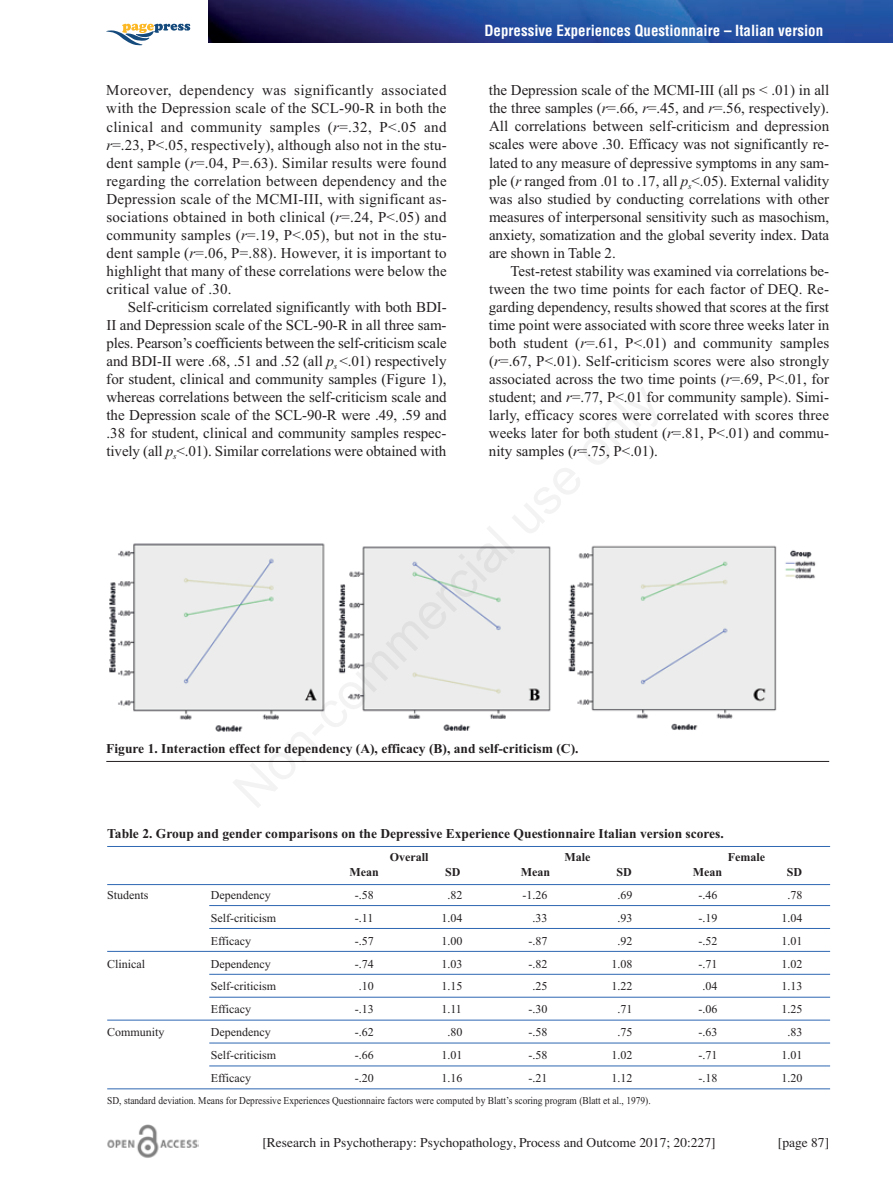
<style>
.page{position:relative;width:893px;height:1191px;background:#fff}
.page>*{position:absolute;margin:0;border:0;box-sizing:border-box;transform-origin:0 0}
.t1{font:15px/18px "Times New Roman";color:#231f20;text-align:justify}
.t2{font:700 condensed 15px "Helvetica";color:#fff}
.t3{font:700 13.5px "Times New Roman";color:#231f20}
.t4{font:13.5px "Times";color:#231f20}
.t5{font:12px "Times New Roman";color:#231f20}
.t6{font:700 12px "Times New Roman";color:#231f20}
.t7{font:10.5px "Times New Roman";color:#231f20;scale:.9 1}
.s1{font-style:italic}
</style>
<div class="page">
<img style="left:107px;top:1124px;width:91px;height:34px">
<img style="left:209px;top:0;width:684px;height:42px">
<svg style="left:106px;top:23px;width:84px;height:22px"></svg>
<hr style="left:107px;top:846px;width:723px;height:1px;background:#2e67b2">
<hr style="left:107px;top:884px;width:723px;height:1px;background:#2e67b2">
<hr style="left:209px;top:905px;width:621px;height:1px;background:#2e67b2">
<hr style="left:209px;top:928px;width:621px;height:1px;background:#2e67b2">
<hr style="left:107px;top:951px;width:723px;height:1px;background:#2e67b2">
<hr style="left:209px;top:974px;width:621px;height:1px;background:#2e67b2">
<hr style="left:209px;top:996px;width:621px;height:1px;background:#2e67b2">
<hr style="left:107px;top:1019px;width:723px;height:1px;background:#2e67b2">
<hr style="left:209px;top:1042px;width:621px;height:1px;background:#2e67b2">
<hr style="left:209px;top:1065px;width:621px;height:1px;background:#2e67b2">
<hr style="left:107px;top:1088px;width:723px;height:1px;background:#2e67b2">
<img style="left:109px;top:543px;width:707px;height:189px">
<hr style="left:106px;top:761px;width:723px;height:1px;background:#231f20">
<p class="t1" style="left:106px;top:81px;width:342px">Moreover, dependency was significantly associated with the Depression scale of the SCL-90-R in both the clinical and community samples (<span class="s1">r</span>=.32, P&lt;.05 and <span class="s1">r</span>=.23, P&lt;.05, respectively), although also not in the stu&shy;dent sample (<span class="s1">r</span>=.04, P=.63). Similar results were found regarding the correlation between dependency and the Depression scale of the MCMI-III, with significant as&shy;sociations obtained in both clinical (<span class="s1">r</span>=.24, P&lt;.05) and community samples (<span class="s1">r</span>=.19, P&lt;.05), but not in the stu&shy;dent sample (<span class="s1">r</span>=.06, P=.88). However, it is important to highlight that many of these correlations were below the critical value of .30.</p>
<p class="t1" style="left:106px;top:297px;width:342px;text-indent:21px">Self-criticism correlated significantly with both BDI-II and Depression scale of the SCL-90-R in all three sam&shy;ples. Pearson’s coefficients between the self-criticism scale and BDI-II were .68, .51 and .52 (all <span class="s1">p</span><sub>s</sub> &lt;.01) respectively for student, clinical and community samples (Figure 1), whereas correlations between the self-criticism scale and the Depression scale of the SCL-90-R were .49, .59 and .38 for student, clinical and community samples respec&shy;tively (all <span class="s1">p</span><sub>s</sub>&lt;.01). Similar correlations were obtained with</p>
<p class="t2" style="left:484px;top:22px;width:340px">Depressive Experiences Questionnaire – Italian version</p>
<p class="t1" style="left:489px;top:81px;width:342px">the Depression scale of the MCMI-III (all ps &lt; .01) in all the three samples (<span class="s1">r</span>=.66, <span class="s1">r</span>=.45, and <span class="s1">r</span>=.56, respectively).<br>All correlations between self-criticism and depression scales were above .30. Efficacy was not significantly re&shy;lated to any measure of depressive symptoms in any sam&shy;ple (<span class="s1">r</span> ranged from .01 to .17, all <span class="s1">p</span><sub>s</sub>&lt;.05). External validity was also studied by conducting correlations with other measures of interpersonal sensitivity such as masochism, anxiety, somatization and the global severity index. Data are shown in Table 2.</p>
<p class="t1" style="left:489px;top:261px;width:342px;text-indent:21px">Test-retest stability was examined via correlations be&shy;tween the two time points for each factor of DEQ. Re&shy;garding dependency, results showed that scores at the first time point were associated with score three weeks later in both student (<span class="s1">r</span>=.61, P&lt;.01) and community samples (<span class="s1">r</span>=.67, P&lt;.01). Self-criticism scores were also strongly associated across the two time points (<span class="s1">r</span>=.69, P&lt;.01, for student; and <span class="s1">r</span>=.77, P&lt;.01 for community sample). Simi&shy;larly, efficacy scores were correlated with scores three weeks later for both student (<span class="s1">r</span>=.81, P&lt;.01) and commu&shy;nity samples (<span class="s1">r</span>=.75, P&lt;.01).</p>
<p class="t3" style="left:106px;top:740px;width:474px">Figure 1. Interaction effect for dependency (A), efficacy (B), and self-criticism (C).</p>
<p class="t3" style="left:107px;top:825px;width:618px">Table 2. Group and gender comparisons on the Depressive Experience Questionnaire Italian version scores.</p>
<p class="t6" style="left:390px;top:850px;width:40px">Overall</p>
<p class="t6" style="left:564px;top:850px;width:27px">Male</p>
<p class="t6" style="left:728px;top:850px;width:39px">Female</p>
<p class="t6" style="left:349px;top:864px;width:31px">Mean</p>
<p class="t6" style="left:445px;top:864px;width:17px">SD</p>
<p class="t6" style="left:521px;top:864px;width:31px">Mean</p>
<p class="t6" style="left:616px;top:864px;width:17px">SD</p>
<p class="t6" style="left:693px;top:864px;width:31px">Mean</p>
<p class="t6" style="left:787px;top:864px;width:17px">SD</p>
<p class="t5" style="left:107px;top:887px;width:43px">Students</p>
<p class="t5" style="left:211px;top:887px;width:61px">Dependency</p>
<p class="t5" style="left:355px;top:887px;width:20px">-.58</p>
<p class="t5" style="left:447px;top:887px;width:16px">.82</p>
<p class="t5" style="left:522px;top:887px;width:26px">-1.26</p>
<p class="t5" style="left:617px;top:887px;width:16px">.69</p>
<p class="t5" style="left:698px;top:887px;width:20px">-.46</p>
<p class="t5" style="left:788px;top:887px;width:16px">.78</p>
<p class="t5" style="left:211px;top:910px;width:67px">Self-criticism</p>
<p class="t5" style="left:355px;top:910px;width:20px">-.11</p>
<p class="t5" style="left:441px;top:910px;width:22px">1.04</p>
<p class="t5" style="left:532px;top:910px;width:16px">.33</p>
<p class="t5" style="left:617px;top:910px;width:16px">.93</p>
<p class="t5" style="left:698px;top:910px;width:20px">-.19</p>
<p class="t5" style="left:782px;top:910px;width:22px">1.04</p>
<p class="t5" style="left:211px;top:933px;width:42px">Efficacy</p>
<p class="t5" style="left:355px;top:933px;width:20px">-.57</p>
<p class="t5" style="left:441px;top:933px;width:22px">1.00</p>
<p class="t5" style="left:528px;top:933px;width:20px">-.87</p>
<p class="t5" style="left:617px;top:933px;width:16px">.92</p>
<p class="t5" style="left:698px;top:933px;width:20px">-.52</p>
<p class="t5" style="left:782px;top:933px;width:22px">1.01</p>
<p class="t5" style="left:107px;top:956px;width:40px">Clinical</p>
<p class="t5" style="left:211px;top:956px;width:61px">Dependency</p>
<p class="t5" style="left:355px;top:956px;width:20px">-.74</p>
<p class="t5" style="left:441px;top:956px;width:22px">1.03</p>
<p class="t5" style="left:528px;top:956px;width:20px">-.82</p>
<p class="t5" style="left:611px;top:956px;width:22px">1.08</p>
<p class="t5" style="left:698px;top:956px;width:20px">-.71</p>
<p class="t5" style="left:782px;top:956px;width:22px">1.02</p>
<p class="t5" style="left:211px;top:979px;width:67px">Self-criticism</p>
<p class="t5" style="left:359px;top:979px;width:16px">.10</p>
<p class="t5" style="left:441px;top:979px;width:22px">1.15</p>
<p class="t5" style="left:532px;top:979px;width:16px">.25</p>
<p class="t5" style="left:611px;top:979px;width:22px">1.22</p>
<p class="t5" style="left:702px;top:979px;width:16px">.04</p>
<p class="t5" style="left:782px;top:979px;width:22px">1.13</p>
<p class="t5" style="left:211px;top:1002px;width:42px">Efficacy</p>
<p class="t5" style="left:355px;top:1002px;width:20px">-.13</p>
<p class="t5" style="left:441px;top:1002px;width:22px">1.11</p>
<p class="t5" style="left:528px;top:1002px;width:20px">-.30</p>
<p class="t5" style="left:617px;top:1002px;width:16px">.71</p>
<p class="t5" style="left:698px;top:1002px;width:20px">-.06</p>
<p class="t5" style="left:782px;top:1002px;width:22px">1.25</p>
<p class="t5" style="left:107px;top:1025px;width:59px">Community</p>
<p class="t5" style="left:211px;top:1025px;width:61px">Dependency</p>
<p class="t5" style="left:355px;top:1025px;width:20px">-.62</p>
<p class="t5" style="left:447px;top:1025px;width:16px">.80</p>
<p class="t5" style="left:528px;top:1025px;width:20px">-.58</p>
<p class="t5" style="left:617px;top:1025px;width:16px">.75</p>
<p class="t5" style="left:698px;top:1025px;width:20px">-.63</p>
<p class="t5" style="left:788px;top:1025px;width:16px">.83</p>
<p class="t5" style="left:211px;top:1048px;width:67px">Self-criticism</p>
<p class="t5" style="left:355px;top:1048px;width:20px">-.66</p>
<p class="t5" style="left:441px;top:1048px;width:22px">1.01</p>
<p class="t5" style="left:528px;top:1048px;width:20px">-.58</p>
<p class="t5" style="left:611px;top:1048px;width:22px">1.02</p>
<p class="t5" style="left:698px;top:1048px;width:20px">-.71</p>
<p class="t5" style="left:782px;top:1048px;width:22px">1.01</p>
<p class="t5" style="left:211px;top:1071px;width:42px">Efficacy</p>
<p class="t5" style="left:355px;top:1071px;width:20px">-.20</p>
<p class="t5" style="left:441px;top:1071px;width:22px">1.16</p>
<p class="t5" style="left:528px;top:1071px;width:20px">-.21</p>
<p class="t5" style="left:611px;top:1071px;width:22px">1.12</p>
<p class="t5" style="left:698px;top:1071px;width:20px">-.18</p>
<p class="t5" style="left:782px;top:1071px;width:22px">1.20</p>
<p class="t7" style="left:107px;top:1094px;width:605px">SD, standard deviation. Means for Depressive Experiences Questionnaire factors were computed by Blatt’s scoring program (Blatt et al., 1979).</p>
<p class="t4" style="left:262px;top:1134px;width:455px">[Research in Psychotherapy: Psychopathology, Process and Outcome 2017; 20:227]</p>
<p class="t4" style="left:778px;top:1134px;width:53px">[page 87]</p>
</div>
